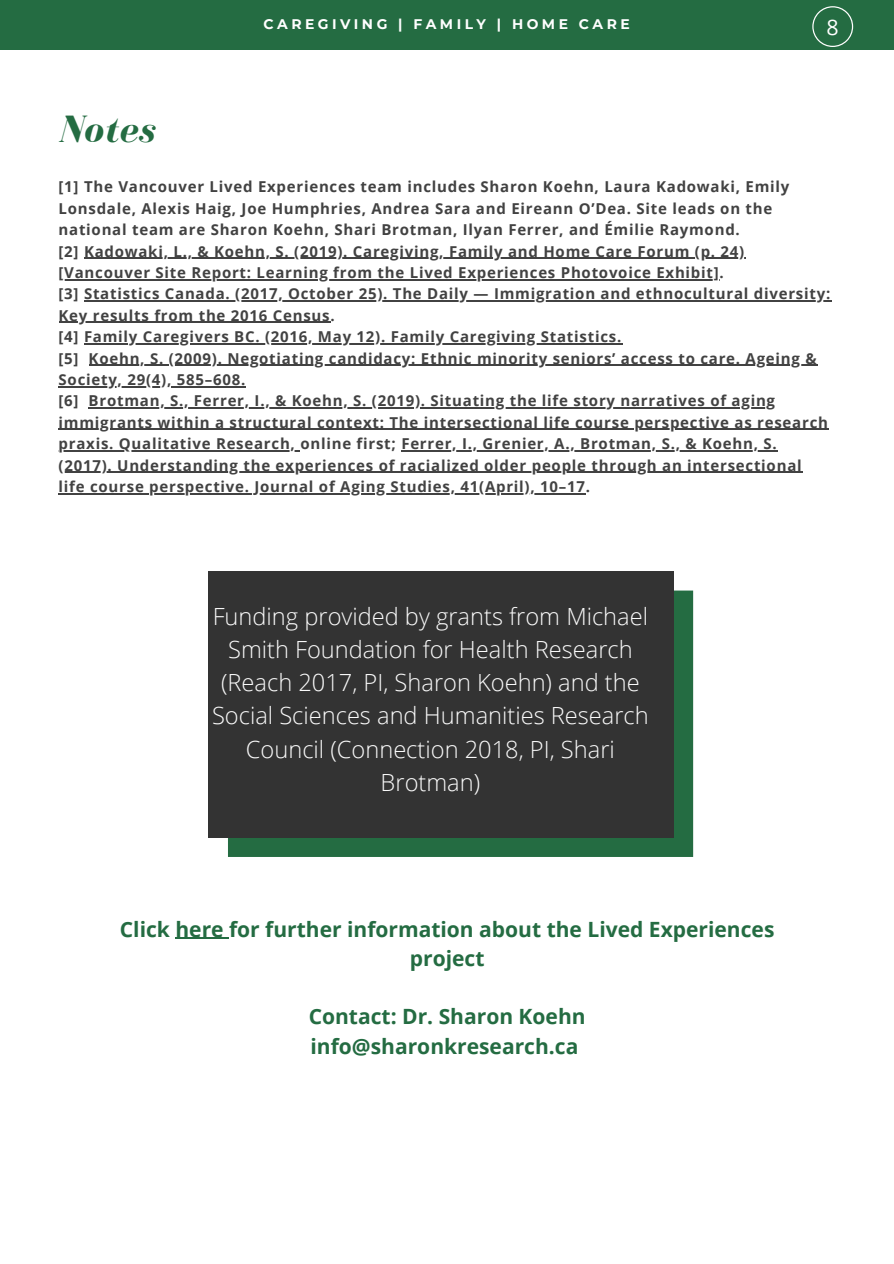
<style>
.page{position:relative;width:894px;height:1264px;background:#fff}
.page>*{position:absolute;margin:0;border:0;box-sizing:border-box;transform-origin:0 0}
.t1{font:italic 700 39.3px "Bodoni FLF";letter-spacing:.02em;color:#246c42}
.t2{font:300 23.7px/33px "Open Sans";color:#fafafa;text-align:center}
.t3{font:21.45px "Open Sans";color:#fff}
.t4{font:700 21px/29.2px "Open Sans";color:#246c42;text-align:center}
.t5{font:700 15px/21.5px "Open Sans";letter-spacing:.05em;color:#424242}
.t6{font:700 13.95px "Montserrat";letter-spacing:.25em;color:#fff}
</style>
<div class="page">
<div style="left:0;top:0;width:893px;height:49px;background:#246c42"></div>
<hr style="left:84px;top:258px;width:660px;height:1px;background:#424242">
<hr style="left:59px;top:279px;width:660px;height:1px;background:#424242">
<hr style="left:84px;top:300px;width:746px;height:1px;background:#424242">
<hr style="left:59px;top:322px;width:271px;height:1px;background:#424242">
<hr style="left:84px;top:343px;width:538px;height:1px;background:#424242">
<hr style="left:89px;top:365px;width:728px;height:1px;background:#424242">
<hr style="left:59px;top:386px;width:187px;height:1px;background:#424242">
<hr style="left:89px;top:407px;width:686px;height:1px;background:#424242">
<hr style="left:59px;top:429px;width:769px;height:1px;background:#424242">
<hr style="left:59px;top:450px;width:241px;height:1px;background:#424242">
<hr style="left:401px;top:450px;width:376px;height:1px;background:#424242">
<hr style="left:59px;top:471px;width:743px;height:2px;background:#424242">
<hr style="left:59px;top:493px;width:526px;height:1px;background:#424242">
<div style="left:228px;top:590px;width:465px;height:267px;background:#246c42"></div>
<div style="left:208px;top:571px;width:465px;height:266px;background:#333"></div>
<svg style="left:812px;top:6px;width:40px;height:41px"></svg>
<hr style="left:175px;top:937px;width:54px;height:1px;background:#246c42">
<p class="t6" style="left:263px;top:14px;width:367px">CAREGIVING | FAMILY | HOME CARE</p>
<h3 class="t3" style="left:826px;top:12px;width:14px">8</h3>
<h1 class="t1" style="left:59px;top:108px;width:98px">Notes</h1>
<p class="t5" style="left:59px;top:176px;width:773px">[1] The Vancouver Lived Experiences team includes Sharon Koehn, Laura Kadowaki, Emily Lonsdale, Alexis Haig, Joe Humphries, Andrea Sara and Eireann O’Dea. Site leads on the national team are Sharon Koehn, Shari Brotman, Ilyan Ferrer, and Émilie Raymond.<br>[2] Kadowaki, L., &amp; Koehn, S. (2019). Caregiving, Family and Home Care Forum (p. 24) [Vancouver Site Report: Learning from the Lived Experiences Photovoice Exhibit].<br>[3] Statistics Canada. (2017, October 25). The Daily — Immigration and ethnocultural diversity:<br>Key results from the 2016 Census.<br>[4] Family Caregivers BC. (2016, May 12). Family Caregiving Statistics.<br>[5] Koehn, S. (2009). Negotiating candidacy: Ethnic minority seniors’ access to care. Ageing &amp; Society, 29(4), 585–608.<br>[6] Brotman, S., Ferrer, I., &amp; Koehn, S. (2019). Situating the life story narratives of aging immigrants within a structural context: The intersectional life course perspective as research praxis. Qualitative Research, online first; Ferrer, I., Grenier, A., Brotman, S., &amp; Koehn, S. (2017). Understanding the experiences of racialized older people through an intersectional life course perspective. Journal of Aging Studies, 41(April), 10–17.</p>
<h2 class="t2" style="left:212px;top:599px;width:438px">Funding provided by grants from Michael Smith Foundation for Health Research (Reach 2017, PI, Sharon Koehn) and the Social Sciences and Humanities Research Council (Connection 2018, PI, Shari Brotman)</h2>
<h3 class="t4" style="left:120px;top:913px;width:656px">Click here for further information about the Lived Experiences project</h3>
<h3 class="t4" style="left:308px;top:1001px;width:278px;text-align:left">Contact: Dr. Sharon Koehn info@sharonkresearch.ca</h3>
</div>
